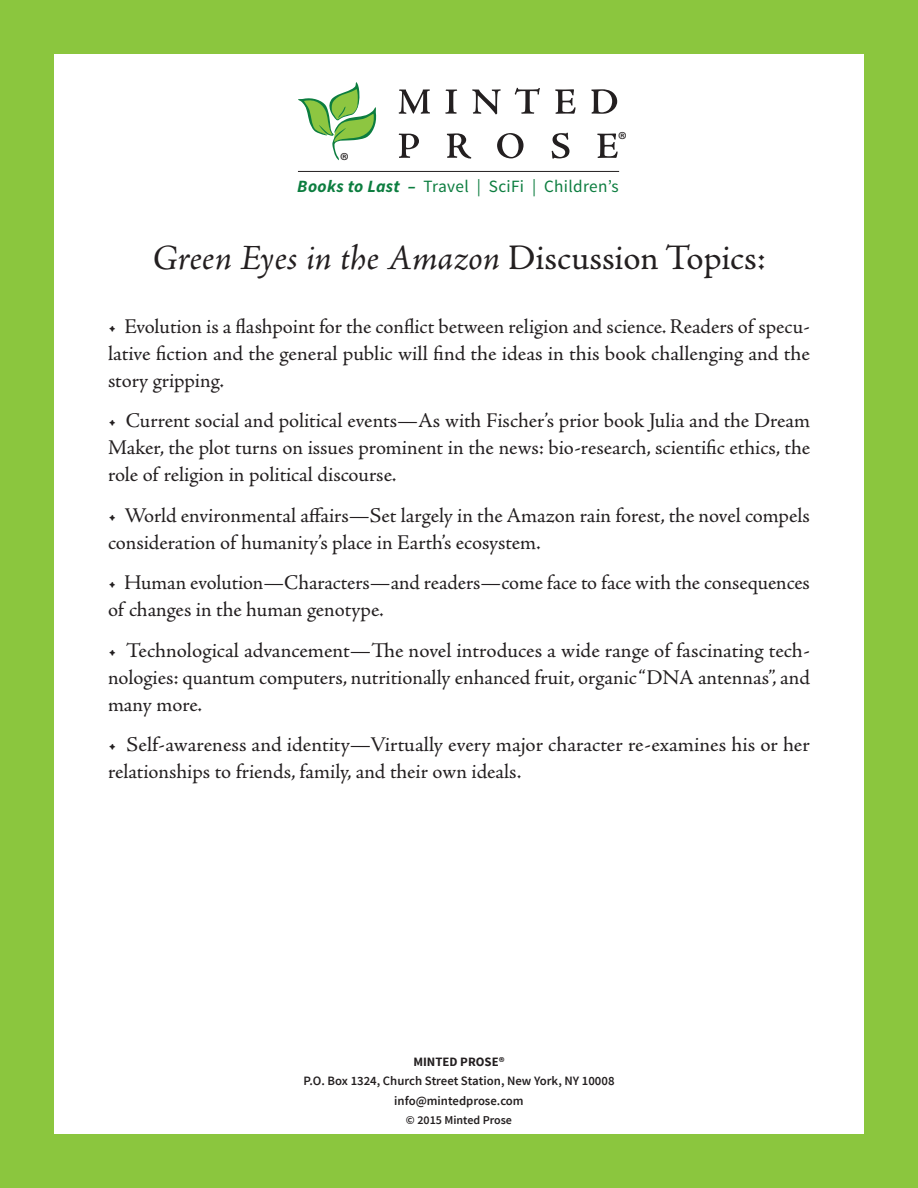
<style>
.page{position:relative;width:918px;height:1188px;background:#8bc63e}
.page>*{position:absolute;margin:0;border:0;box-sizing:border-box;transform-origin:0 0}
.Letter_Paragraphs{font:italic 36px "Adobe Jenson Pro";letter-spacing:-.005em;color:#231f20}
.t1{font:22.05px "Myriad Pro";color:#231f20}
.Discussion_Topics{font:21px/27px "Adobe Jenson Pro";letter-spacing:-.005em;color:#231f20;text-align:justify}
.t2{font:17.25px "Source Sans Pro";letter-spacing:.02em;color:#0c7d3f}
.t3{font:600 12.75px/19.5px "Source Sans Pro";color:#231f20;text-align:center}
.t4{font:700 12.75px "Source Sans Pro";color:#231f20}
.t5{font:600 12px "Source Sans Pro";color:#231f20}
.s1{font-weight:700;font-style:italic}
.s2{font-style:normal}
</style>
<div class="page">
<div style="left:54px;top:54px;width:810px;height:1080px;background:#fff"></div>
<hr style="left:298px;top:171px;width:321px;height:1px;background:#231f20">
<svg style="left:399px;top:133px;width:219px;height:26px"></svg>
<svg style="left:399px;top:88px;width:218px;height:26px"></svg>
<svg style="left:298px;top:82px;width:79px;height:78px"></svg>
<p class="t1" style="left:340px;top:147px;width:11px">®</p>
<p class="t1" style="left:618px;top:126px;width:11px">®</p>
<p class="t2" style="left:297px;top:175px;width:323px"><span class="s1">Books to Last –</span> Travel | SciFi | Children’s</p>
<p class="Letter_Paragraphs" style="left:153px;top:237px;width:615px">Green Eyes in the Amazon <span class="s2">Discussion Topics:</span></p>
<p class="Discussion_Topics" style="left:108px;top:313px;width:704px">• Evolution is a flashpoint for the conflict between religion and science. Readers of specu&shy;lative fiction and the general public will find the ideas in this book challenging and the story gripping.</p>
<p class="Discussion_Topics" style="left:108px;top:407px;width:704px">• Current social and political events—As with Fischer’s prior book Julia and the Dream Maker, the plot turns on issues prominent in the news: bio-research, scientific ethics, the role of religion in political discourse.</p>
<p class="Discussion_Topics" style="left:108px;top:502px;width:703px">• World environmental affairs—Set largely in the Amazon rain forest, the novel compels consideration of humanity’s place in Earth’s ecosystem.</p>
<p class="Discussion_Topics" style="left:108px;top:569px;width:703px">• Human evolution—Characters—and readers—come face to face with the consequences of changes in the human genotype.</p>
<p class="Discussion_Topics" style="left:108px;top:637px;width:704px">• Technological advancement—The novel introduces a wide range of fascinating tech&shy;nologies: quantum computers, nutritionally enhanced fruit, organic “DNA antennas”, and many more.</p>
<p class="Discussion_Topics" style="left:108px;top:731px;width:703px">• Self-awareness and identity—Virtually every major character re-examines his or her relationships to friends, family, and their own ideals.</p>
<p class="t4" style="left:413px;top:1054px;width:93px">MINTED PROSE®</p>
<p class="t3" style="left:303px;top:1072px;width:313px">P.O. Box 1324, Church Street Station, New York, NY 10008 info@mintedprose.com</p>
<p class="t5" style="left:406px;top:1113px;width:108px">© 2015 Minted Prose</p>
</div>
